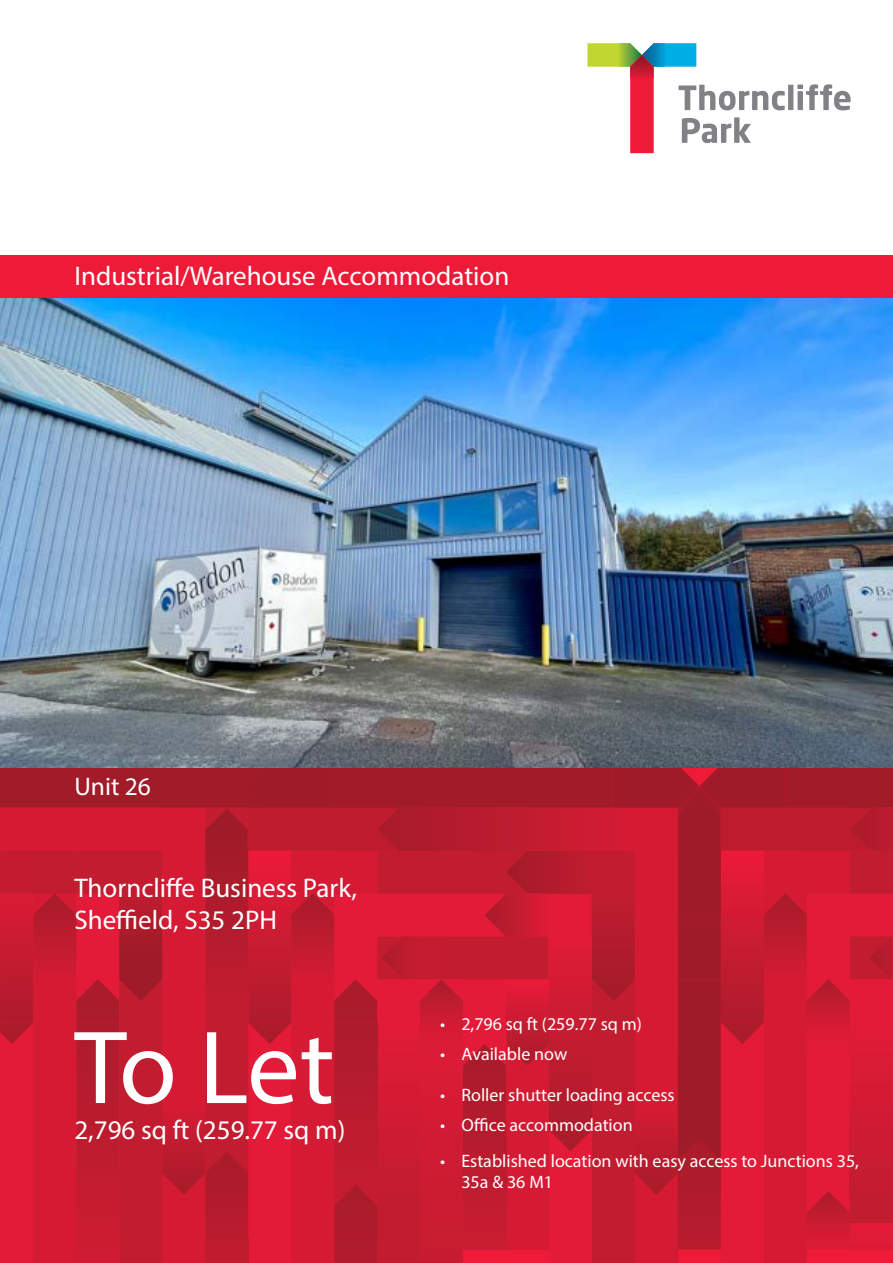
<style>
.page{position:relative;width:893px;height:1263px;background:#fff}
.page>*{position:absolute;margin:0;border:0;box-sizing:border-box;transform-origin:0 0}
.t1{font:105px "Myriad Pro";color:#fff}
.t2{font:27px "Myriad Pro";color:#fff}
.t3{font:25.5px "Myriad Pro";color:#fff}
.t4{font:18px/21.6px "Myriad Pro";color:#fff}
</style>
<div class="page">
<div style="left:788px;top:85px;width:5px;height:25px;background:#808285"></div>
<svg style="left:797px;top:84px;width:54px;height:26px"></svg>
<svg style="left:587px;top:43px;width:198px;height:110px"></svg>
<img style="left:630px;top:55px;width:24px;height:23px">
<div style="left:0;top:255px;width:893px;height:43px;background:#ed1a38"></div>
<svg style="left:0;top:765px;width:893px;height:498px;background:#c61b31"></svg>
<img style="left:0;top:298px;width:892px;height:469px">
<p class="t2" style="left:74px;top:260px;width:436px">Industrial/Warehouse Accommodation</p>
<p class="t3" style="left:74px;top:771px;width:78px">Unit 26</p>
<p class="t2" style="left:74px;top:871px;width:284px">Thorncliffe Business Park,</p>
<p class="t2" style="left:74px;top:903px;width:204px">Sheffield, S35 2PH</p>
<p class="t1" style="left:74px;top:1003px;width:262px">To Let</p>
<p class="t2" style="left:74px;top:1113px;width:272px">2,796 sq ft (259.77 sq m)</p>
<p class="t4" style="left:440px;top:1013px;width:203px">• 2,796 sq ft (259.77 sq m)</p>
<p class="t4" style="left:440px;top:1043px;width:129px">• Available now</p>
<p class="t4" style="left:440px;top:1083px;width:236px">• Roller shutter loading access</p>
<p class="t4" style="left:440px;top:1114px;width:194px">• Office accommodation</p>
<p class="t4" style="left:461px;top:1150px;width:399px;text-indent:-21px">• Established location with easy access to Junctions 35,<br>35a &amp; 36 M1</p>
</div>
